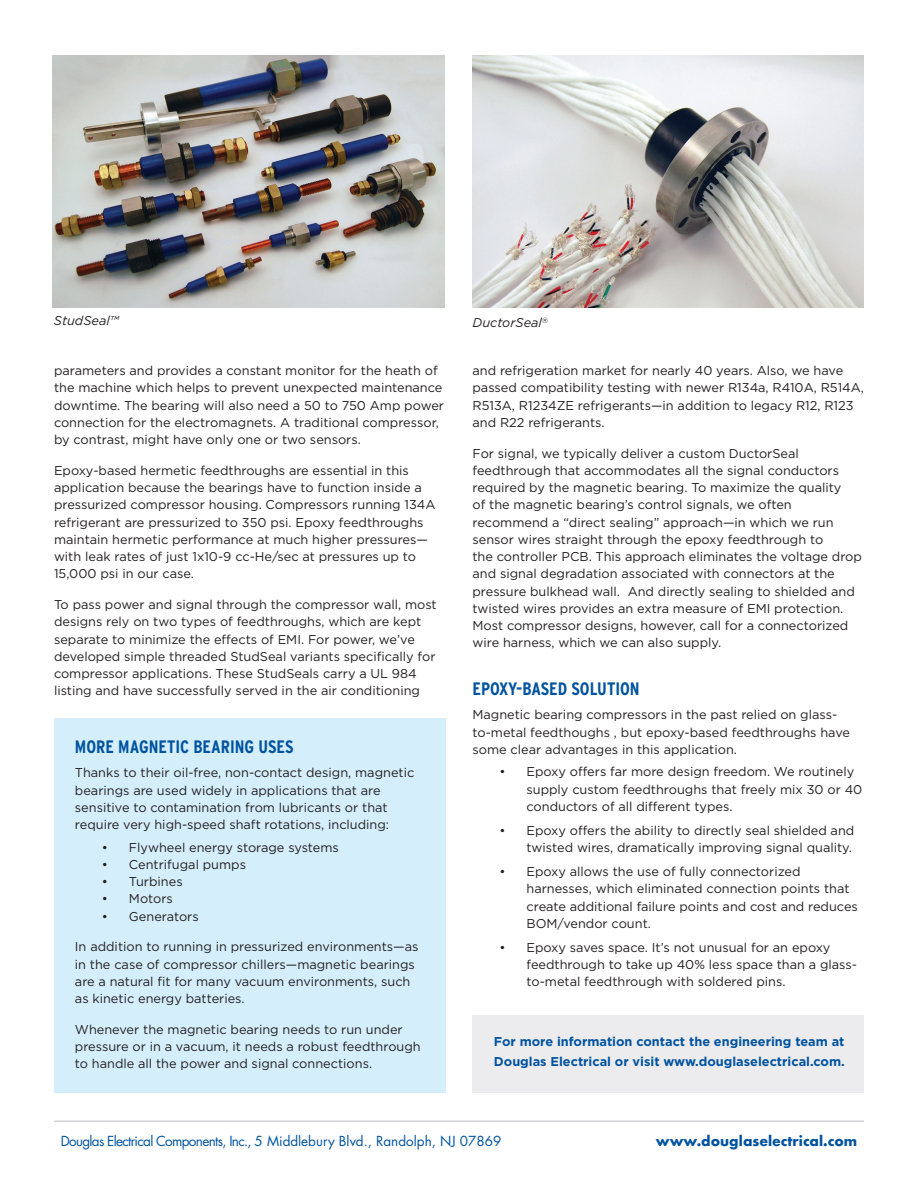
<style>
.page{position:relative;width:918px;height:1188px;background:#fff}
.page>*{position:absolute;margin:0;border:0;box-sizing:border-box;transform-origin:0 0}
.t1{font:700 condensed 18px "Interstate";color:#0153a0}
.t2{font:13.5px "Futura";letter-spacing:-.05em;color:#0153a0}
.t3{font:700 13.5px "Futura";color:#0153a0}
.t4{font:12.75px/17.2px "Gotham";color:#231f20}
.t5{font:700 12.75px/19.5px "Gotham";color:#0153a0}
.t6{font:italic 12.75px "Gotham";color:#231f20}
</style>
<div class="page">
<hr style="left:54px;top:1120px;width:810px;height:2px;background:#d1d2d4">
<img style="left:472px;top:55px;width:392px;height:253px">
<div style="left:54px;top:718px;width:392px;height:375px;background:#d4effb"></div>
<div style="left:472px;top:1015px;width:392px;height:78px;background:#ececee"></div>
<img style="left:53px;top:55px;width:391px;height:253px">
<p class="t6" style="left:54px;top:314px;width:66px">StudSeal™</p>
<p class="t4" style="left:54px;top:362px;width:392px">parameters and provides a constant monitor for the heath of the machine which helps to prevent unexpected maintenance downtime. The bearing will also need a 50 to 750 Amp power connection for the electromagnets. A traditional compressor, by contrast, might have only one or two sensors.</p>
<p class="t4" style="left:54px;top:462px;width:383px">Epoxy-based hermetic feedthroughs are essential in this application because the bearings have to function inside a pressurized compressor housing. Compressors running 134A refrigerant are pressurized to 350 psi. Epoxy feedthroughs maintain hermetic performance at much higher pressures— with leak rates of just 1x10-9 cc-He/sec at pressures up to 15,000 psi in our case.</p>
<p class="t4" style="left:54px;top:596px;width:384px">To pass power and signal through the compressor wall, most designs rely on two types of feedthroughs, which are kept separate to minimize the effects of EMI. For power, we’ve developed simple threaded StudSeal variants specifically for compressor applications. These StudSeals carry a UL 984 listing and have successfully served in the air conditioning</p>
<h1 class="t1" style="left:75px;top:737px;width:220px">MORE MAGNETIC BEARING USES</h1>
<p class="t4" style="left:75px;top:764px;width:341px">Thanks to their oil-free, non-contact design, magnetic bearings are used widely in applications that are sensitive to contamination from lubricants or that require very high-speed shaft rotations, including:</p>
<p class="t4" style="left:102px;top:838px;width:239px">• Flywheel energy storage systems</p>
<p class="t4" style="left:102px;top:855px;width:146px">• Centrifugal pumps</p>
<p class="t4" style="left:102px;top:873px;width:82px">• Turbines</p>
<p class="t4" style="left:102px;top:890px;width:73px">• Motors</p>
<p class="t4" style="left:102px;top:907px;width:98px">• Generators</p>
<p class="t4" style="left:75px;top:938px;width:345px">In addition to running in pressurized environments—as in the case of compressor chillers—magnetic bearings are a natural fit for many vacuum environments, such as kinetic energy batteries.</p>
<p class="t4" style="left:75px;top:1020px;width:347px">Whenever the magnetic bearing needs to run under pressure or in a vacuum, it needs a robust feedthrough to handle all the power and signal connections.</p>
<p class="t6" style="left:472px;top:316px;width:77px">DuctorSeal<sup>®</sup></p>
<p class="t4" style="left:473px;top:362px;width:393px">and refrigeration market for nearly 40 years. Also, we have passed compatibility testing with newer R134a, R410A, R514A, R513A, R1234ZE refrigerants—in addition to legacy R12, R123 and R22 refrigerants.</p>
<p class="t4" style="left:473px;top:444px;width:391px">For signal, we typically deliver a custom DuctorSeal feedthrough that accommodates all the signal conductors required by the magnetic bearing. To maximize the quality<br>of the magnetic bearing’s control signals, we often recommend a “direct sealing” approach—in which we run sensor wires straight through the epoxy feedthrough to<br>the controller PCB. This approach eliminates the voltage drop and signal degradation associated with connectors at the pressure bulkhead wall. And directly sealing to shielded and twisted wires provides an extra measure of EMI protection.<br>Most compressor designs, however, call for a connectorized wire harness, which we can also supply.</p>
<h1 class="t1" style="left:472px;top:679px;width:169px">EPOXY-BASED SOLUTION</h1>
<p class="t4" style="left:472px;top:706px;width:379px">Magnetic bearing compressors in the past relied on glass&shy;to-metal feedthoughs , but epoxy-based feedthroughs have some clear advantages in this application.</p>
<p class="t4" style="left:527px;top:763px;width:337px;text-indent:-27px">• Epoxy offers far more design freedom. We routinely supply custom feedthroughs that freely mix 30 or 40 conductors of all different types.</p>
<p class="t4" style="left:500px;top:822px;width:356px;text-align:right">• Epoxy offers the ability to directly seal shielded and twisted wires, dramatically improving signal quality.</p>
<p class="t4" style="left:527px;top:863px;width:333px;text-indent:-27px">• Epoxy allows the use of fully connectorized harnesses, which eliminated connection points that create additional failure points and cost and reduces BOM/vendor count.</p>
<p class="t4" style="left:527px;top:939px;width:332px;text-indent:-27px">• Epoxy saves space. It’s not unusual for an epoxy feedthrough to take up 40% less space than a glass&shy;to-metal feedthrough with soldered pins.</p>
<p class="t5" style="left:494px;top:1032px;width:352px">For more information contact the engineering team at<br>Douglas Electrical or visit www.douglaselectrical.com.</p>
<p class="t2" style="left:61px;top:1132px;width:442px">Douglas Electrical Components, Inc., 5 Middlebury Blvd., Randolph, NJ 07869</p>
<p class="t3" style="left:656px;top:1131px;width:203px">www.douglaselectrical.com</p>
</div>
